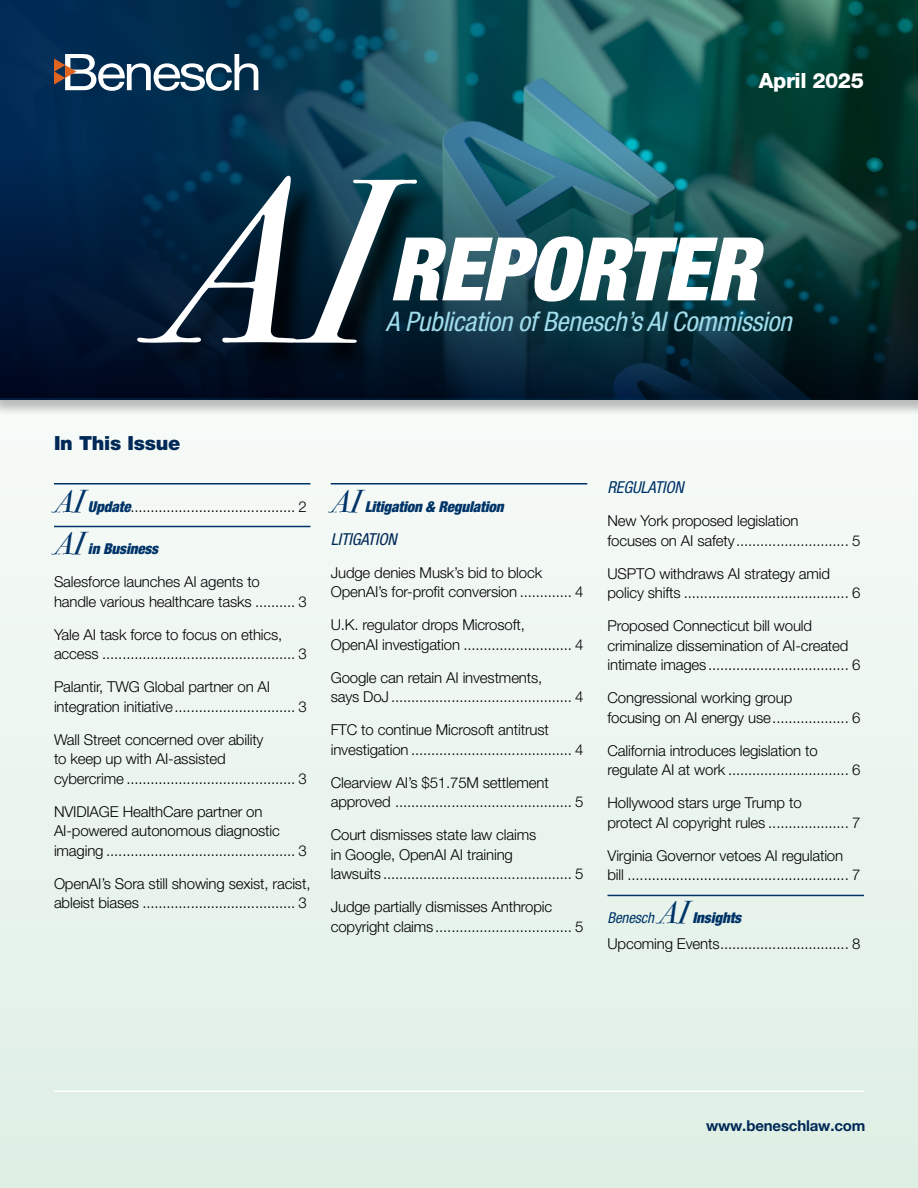
<style>
.page{position:relative;width:918px;height:1188px;background:#fff}
.page>*{position:absolute;margin:0;border:0;box-sizing:border-box;transform-origin:0 0}
.t1{font:italic 234.3px "Bodoni Svty Two ITCTT";color:#fff}
.t2{font:italic 900 condensed 87.9px "Helvetica Neue LT Std";letter-spacing:-.01em;color:#fff}
.t3{font:italic condensed 27px "Helvetica Neue LT Std";letter-spacing:-.01em;color:#a0dceb}
.t4{font:800 21px "Helvetica Neue LT Std";letter-spacing:-.02em;color:#fff}
.t5{font:900 19.5px "Helvetica Neue LT Std";letter-spacing:-.01em;color:#002957}
.t6{font:italic condensed 16.5px "Helvetica Neue LT Std";letter-spacing:-.01em;color:#002957}
.t7{font:italic condensed 16.5px "Helvetica Neue LT Std";letter-spacing:-.01em;color:#003468}
.t8{font:300 15px/19.5px "Helvetica Neue LT Std";letter-spacing:-.01em;color:#000}
.t9{font:italic 900 condensed 15px "Helvetica Neue LT Std";letter-spacing:-.01em;color:#003468}
.t10{font:700 15px "Helvetica Neue LT Pro";letter-spacing:-.01em;color:#002957}
.s1{font-family:"Bodoni Svty Two ITCTT";font-weight:400;font-style:italic;font-size:31.5px;color:#003468}
.s2{font-weight:900;font-style:italic;font-stretch:condensed;color:#003468}
.s3{font-family:"Bodoni Svty Two ITCTT";font-weight:400;font-stretch:normal;font-size:31.5px}
.s4{font-weight:400;font-style:italic;font-stretch:condensed;color:#003468}
</style>
<div class="page">
<div style="left:0;top:184px;width:918px;height:1004px;background:#eaf5ee"></div>
<div style="left:0;top:2px;width:918px;height:414px;background:#000;opacity:.25"></div>
<img style="left:0;top:0;width:918px;height:154px">
<svg style="left:54px;top:54px;width:204px;height:37px"></svg>
<svg style="left:0;top:154px;width:918px;height:246px;background:#0e3543"></svg>
<div style="left:141px;top:180px;width:304px;height:192px;background:#000;opacity:.75"></div>
<hr style="left:54px;top:483px;width:256px;height:2px;background:#003468">
<hr style="left:54px;top:526px;width:256px;height:1px;background:#003468">
<hr style="left:331px;top:483px;width:256px;height:2px;background:#003468">
<hr style="left:608px;top:895px;width:256px;height:1px;background:#003468">
<hr style="left:54px;top:1090px;width:810px;height:2px;background:#fff">
<h3 class="t4" style="left:759px;top:68px;width:107px">April 2025</h3>
<h1 class="t1" style="left:157px;top:59px;width:224px">AI</h1>
<h2 class="t2" style="left:389px;top:215px;width:370px">REPORTER</h2>
<h3 class="t3" style="left:386px;top:306px;width:407px">A Publication of Benesch’s AI Commission</h3>
<h3 class="t5" style="left:54px;top:432px;width:128px">In This Issue</h3>
<p class="t8" style="left:54px;top:496px;width:254px"><span class="s1">AI</span> <span class="s2">Update</span>......................................... 2</p>
<p class="t9" style="left:54px;top:540px;width:106px"><span class="s3">AI</span> in Business</p>
<p class="t8" style="left:54px;top:572px;width:254px">Salesforce launches AI agents to<br>handle various healthcare tasks .......... 3</p>
<p class="t8" style="left:54px;top:624px;width:254px">Yale AI task force to focus on ethics, access ................................................ 3</p>
<p class="t8" style="left:54px;top:677px;width:254px">Palantir, TWG Global partner on AI integration initiative.............................. 3</p>
<p class="t8" style="left:54px;top:729px;width:254px">Wall Street concerned over ability<br>to keep up with AI-assisted<br>cybercrime .......................................... 3</p>
<p class="t8" style="left:54px;top:801px;width:254px">NVIDIAGE HealthCare partner on<br>AI-powered autonomous diagnostic imaging ............................................... 3</p>
<p class="t8" style="left:54px;top:873px;width:258px">OpenAI’s Sora still showing sexist, racist, ableist biases ...................................... 3</p>
<p class="t9" style="left:331px;top:497px;width:174px"><span class="s3">AI</span> Litigation &amp; Regulation</p>
<p class="t6" style="left:331px;top:529px;width:67px">LITIGATION</p>
<p class="t8" style="left:331px;top:562px;width:254px">Judge denies Musk’s bid to block<br>OpenAI’s for-profit conversion ............. 4</p>
<p class="t8" style="left:331px;top:615px;width:254px">U.K. regulator drops Microsoft,<br>OpenAI investigation ........................... 4</p>
<p class="t8" style="left:331px;top:667px;width:254px">Google can retain AI investments,<br>says DoJ ............................................. 4</p>
<p class="t8" style="left:331px;top:720px;width:254px">FTC to continue Microsoft antitrust investigation ........................................ 4</p>
<p class="t8" style="left:331px;top:772px;width:254px">Clearview AI’s $51.75M settlement approved ............................................ 5</p>
<p class="t8" style="left:331px;top:825px;width:254px">Court dismisses state law claims<br>in Google, OpenAI AI training<br>lawsuits ............................................... 5</p>
<p class="t8" style="left:331px;top:897px;width:254px">Judge partially dismisses Anthropic copyright claims.................................. 5</p>
<p class="t7" style="left:608px;top:478px;width:78px">REGULATION</p>
<p class="t8" style="left:608px;top:511px;width:254px">New York proposed legislation<br>focuses on AI safety............................ 5</p>
<p class="t8" style="left:608px;top:564px;width:254px">USPTO withdraws AI strategy amid policy shifts ......................................... 6</p>
<p class="t8" style="left:608px;top:616px;width:254px">Proposed Connecticut bill would criminalize dissemination of AI-created intimate images................................... 6</p>
<p class="t8" style="left:608px;top:688px;width:254px">Congressional working group<br>focusing on AI energy use................... 6</p>
<p class="t8" style="left:608px;top:741px;width:254px">California introduces legislation to regulate AI at work .............................. 6</p>
<p class="t8" style="left:608px;top:793px;width:254px">Hollywood stars urge Trump to<br>protect AI copyright rules .................... 7</p>
<p class="t8" style="left:608px;top:846px;width:254px">Virginia Governor vetoes AI regulation bill ....................................................... 7</p>
<p class="t8" style="left:608px;top:904px;width:254px;line-height:26.2px"><span class="s4">Benesch</span> <span class="s1">AI</span><span class="s2">Insights<br></span>Upcoming Events................................ 8</p>
<p class="t10" style="left:706px;top:1116px;width:161px">www.beneschlaw.com</p>
</div>
